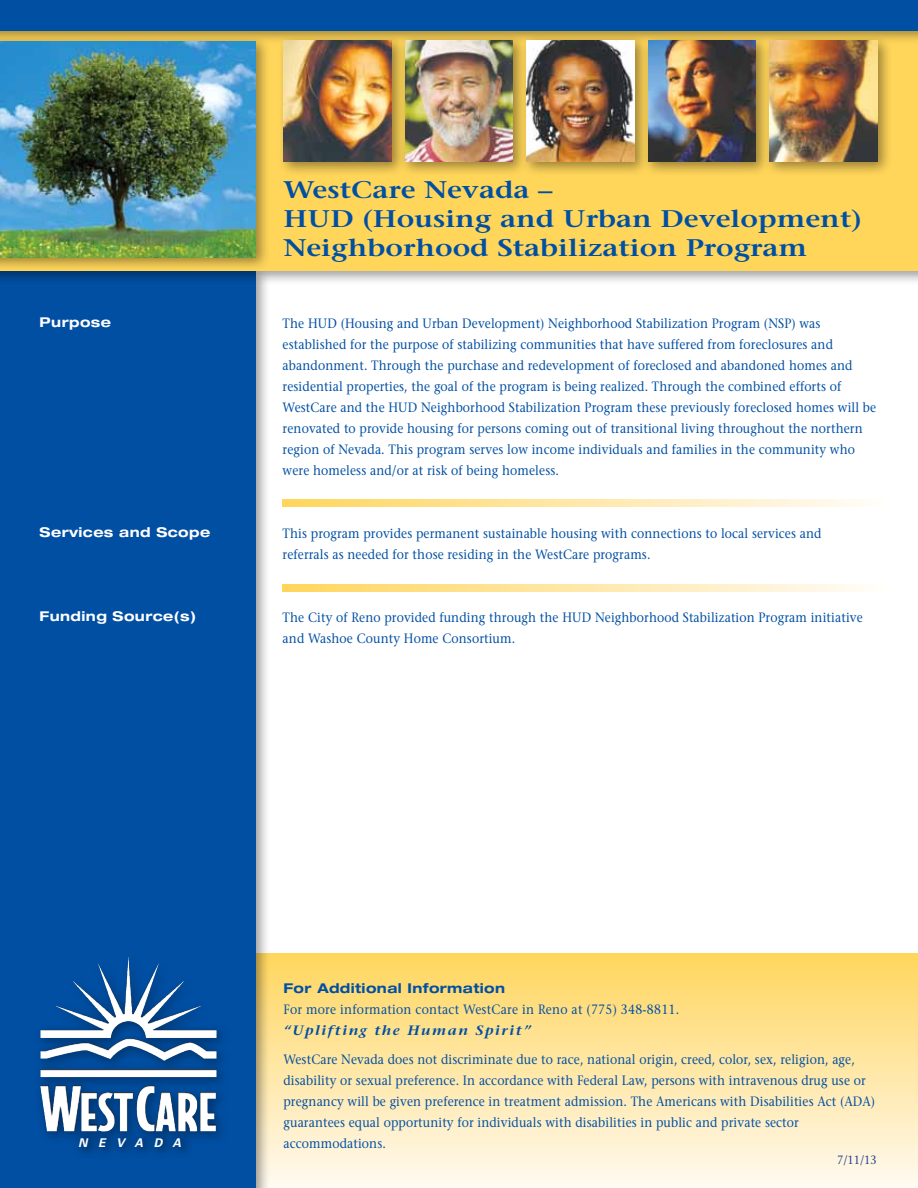
<style>
.page{position:relative;width:918px;height:1188px;background:#fff}
.page>*{position:absolute;margin:0;border:0;box-sizing:border-box;transform-origin:0 0}
.t1{font:600 24px/28.8px "Stone Serif";color:#004fa3;scale:1.2 1}
.t2{font:13.5px/21px "Stone Serif";letter-spacing:.01em;color:#004fa3;scale:.9 1}
.t3{font:700 expanded 13.5px "Helvetica Neue";letter-spacing:.03em;color:#fff}
.t4{font:italic 600 13.5px "Stone Serif";letter-spacing:.1em;color:#004fa3;scale:1.1 1}
.t5{font:700 expanded 13.5px "Helvetica Neue";letter-spacing:.03em;color:#004fa3}
.t6{font:12px "Stone Serif";color:#25408f;scale:.9 1}
.t7{font:italic 700 12px "Univers";letter-spacing:.89em;color:#fff}
</style>
<div class="page">
<div style="left:0;top:954px;width:918px;height:234px;background:linear-gradient(to bottom,#ffd65e,#fff9f0)"></div>
<div style="left:0;top:264px;width:271px;height:924px;background:#000;opacity:.4"></div>
<div style="left:0;top:271px;width:256px;height:917px;background:#004fa3"></div>
<div style="left:0;top:21px;width:918px;height:264px;background:#000;opacity:.4"></div>
<div style="left:0;top:28px;width:918px;height:243px;background:#ffd65a"></div>
<svg style="left:283px;top:584px;width:579px;height:7px;background:#ffe7a8"></svg>
<svg style="left:283px;top:500px;width:579px;height:6px;background:#ffe7a8"></svg>
<div style="left:0;top:0;width:918px;height:45px;background:#000;opacity:.4"></div>
<div style="left:0;top:0;width:918px;height:31px;background:#004fa3"></div>
<div style="left:0;top:35px;width:271px;height:237px;background:#000;opacity:.4"></div>
<img style="left:0;top:41px;width:256px;height:216px">
<div style="left:33px;top:952px;width:197px;height:193px;background:#000;opacity:.4"></div>
<img style="left:99px;top:957px;width:29px;height:57px">
<svg style="left:72px;top:1130px;width:122px;height:24px;fill:#00458f"></svg>
<div style="left:521px;top:34px;width:129px;height:142px;background:#000;opacity:.4"></div>
<img style="left:528px;top:40px;width:106px;height:122px">
<div style="left:278px;top:35px;width:129px;height:142px;background:#000;opacity:.4"></div>
<img style="left:284px;top:40px;width:108px;height:122px">
<div style="left:642px;top:35px;width:129px;height:142px;background:#000;opacity:.4"></div>
<img style="left:648px;top:40px;width:108px;height:122px">
<div style="left:764px;top:35px;width:129px;height:142px;background:#000;opacity:.4"></div>
<img style="left:770px;top:40px;width:108px;height:122px">
<div style="left:399px;top:34px;width:129px;height:142px;background:#000;opacity:.4"></div>
<img style="left:405px;top:40px;width:108px;height:122px">
<h1 class="t1" style="left:284px;top:176px;width:484px">WestCare Nevada –<br>HUD (Housing and Urban Development)<br>Neighborhood Stabilization Program</h1>
<p class="t3" style="left:40px;top:314px;width:73px">Purpose</p>
<p class="t2" style="left:283px;top:312px;width:661px">The HUD (Housing and Urban Development) Neighborhood Stabilization Program (NSP) was established for the purpose of stabilizing communities that have suffered from foreclosures and abandonment. Through the purchase and redevelopment of foreclosed and abandoned homes and residential properties, the goal of the program is being realized. Through the combined efforts of WestCare and the HUD Neighborhood Stabilization Program these previously foreclosed homes will be renovated to provide housing for persons coming out of transitional living throughout the northern region of Nevada. This program serves low income individuals and families in the community who were homeless and/or at risk of being homeless.</p>
<p class="t3" style="left:40px;top:524px;width:172px">Services and Scope</p>
<p class="t2" style="left:283px;top:523px;width:600px">This program provides permanent sustainable housing with connections to local services and referrals as needed for those residing in the WestCare programs.</p>
<p class="t3" style="left:40px;top:608px;width:158px">Funding Source(s)</p>
<p class="t2" style="left:283px;top:607px;width:646px">The City of Reno provided funding through the HUD Neighborhood Stabilization Program initiative and Washoe County Home Consortium.</p>
<p class="t5" style="left:284px;top:980px;width:223px">For Additional Information</p>
<p class="t2" style="left:284px;top:999px;width:441px">For more information contact WestCare in Reno at (775) 348-8811.</p>
<p class="t4" style="left:284px;top:1023px;width:226px">“Uplifting the Human Spirit”</p>
<p class="t2" style="left:284px;top:1049px;width:659px">WestCare Nevada does not discriminate due to race, national origin, creed, color, sex, religion, age, disability or sexual preference. In accordance with Federal Law, persons with intravenous drug use or pregnancy will be given preference in treatment admission. The Americans with Disabilities Act (ADA) guarantees equal opportunity for individuals with disabilities in public and private sector</p>
<p class="t7" style="left:78px;top:1135px;width:105px">NEVADA</p>
<p class="t2" style="left:284px;top:1133px;width:115px">accommodations.</p>
<p class="t6" style="left:837px;top:1153px;width:45px">7/11/13</p>
</div>
